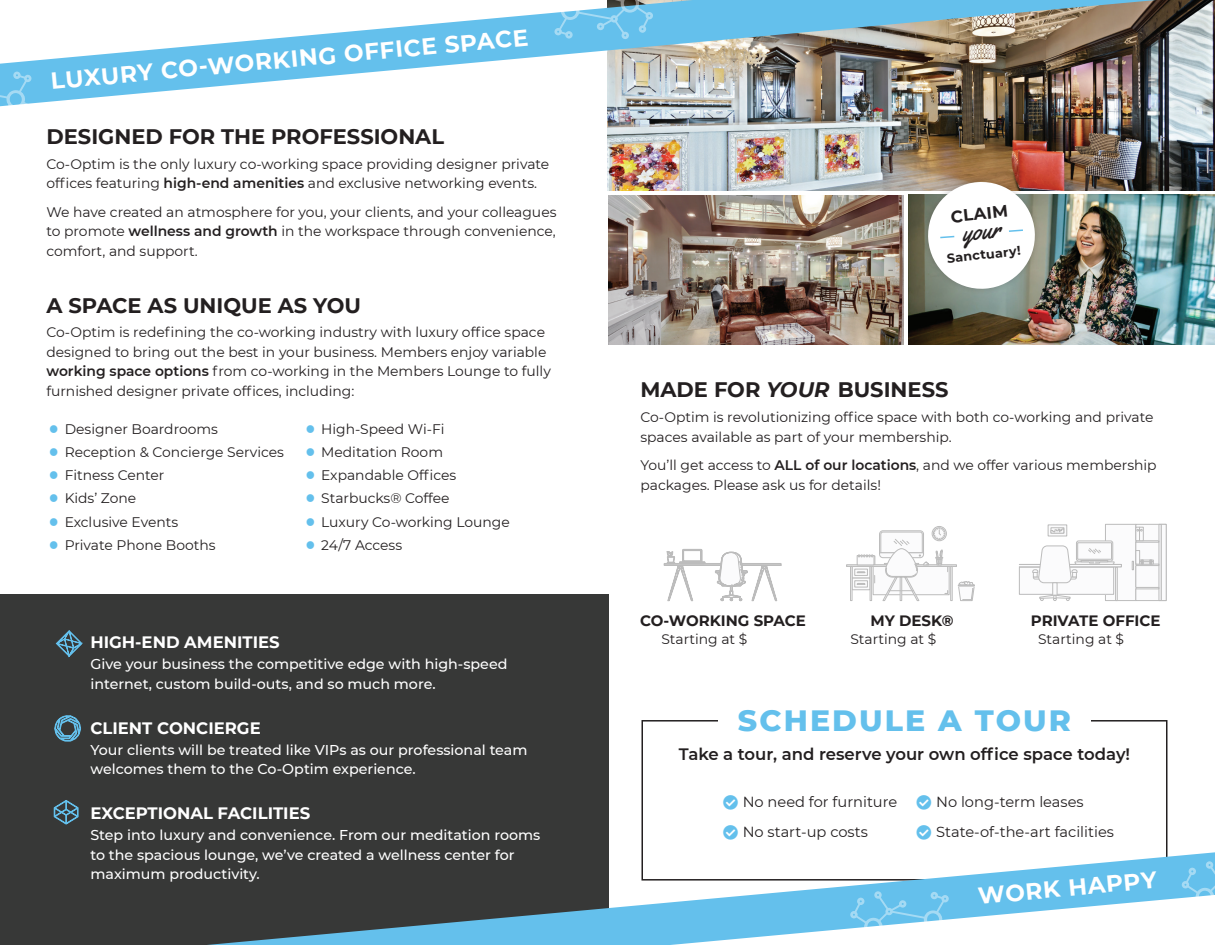
<style>
.page{position:relative;width:1215px;height:945px;background:#fff}
.page>*{position:absolute;margin:0;border:0;box-sizing:border-box;transform-origin:0 0}
.t1{font:800 30px "Montserrat";letter-spacing:.07em;color:#64c0ec}
.t2{font:25.5px "Yellowtail";color:#231f20}
.t3{font:700 23.25px "Montserrat";color:#fff}
.t4{font:700 21px "Montserrat";color:#231f20}
.t5{font:700 16.65px "Montserrat";color:#231f20}
.t6{font:700 16.5px "Montserrat";color:#fff}
.t7{font:600 16.5px "Montserrat";color:#231f20}
.t8{font:700 15px "Montserrat";color:#231f20}
.t9{font:14.7px "Montserrat";color:#231f20}
.t10{font:500 14.25px/19.5px "Montserrat";color:#fff}
.t11{font:13.8px/19.5px "Montserrat";color:#231f20}
.t12{font:700 12.75px "Montserrat";color:#231f20}
.s1{font-weight:600}
.s2{font-size:49.5px;color:#64c0ec}
.s3{font-style:italic}
</style>
<div class="page">
<div style="left:0;top:595px;width:608px;height:350px;background:#373837"></div>
<img style="left:608px;top:195px;width:296px;height:150px">
<img style="left:608px;top:0;width:607px;height:191px">
<img style="left:908px;top:195px;width:307px;height:149px">
<img style="left:0;top:0;width:1156px;height:106px">
<svg style="left:207px;top:852px;width:1008px;height:93px"></svg>
<svg style="left:56px;top:630px;width:27px;height:28px"></svg>
<svg style="left:54px;top:715px;width:27px;height:26px"></svg>
<svg style="left:54px;top:800px;width:25px;height:25px"></svg>
<div style="left:932px;top:526px;width:14px;height:15px;background:#e0e0e0;border-radius:50%"></div>
<div style="left:932px;top:526px;width:15px;height:15px;border:1px solid #bcbcbc;border-radius:50%"></div>
<div style="left:933px;top:527px;width:12px;height:13px;border:1px solid #bcbcbc;border-radius:50%"></div>
<svg style="left:846px;top:528px;width:129px;height:73px"></svg>
<svg style="left:664px;top:549px;width:117px;height:52px"></svg>
<div style="left:1105px;top:524px;width:31px;height:77px;background:#fbfbfc;border:1px solid #bcbcbc"></div>
<div style="left:1136px;top:524px;width:31px;height:77px;background:#fbfbfc;border:1px solid #bcbcbc"></div>
<div style="left:1076px;top:541px;width:37px;height:20px;border:1px solid #bcbcbc;border-radius:2px"></div>
<div style="left:1077px;top:542px;width:35px;height:18px;background:#fbfbfc;border:1px solid #bcbcbc"></div>
<svg style="left:1161px;top:524px;width:6px;height:77px"></svg>
<div style="left:1159px;top:524px;width:2px;height:77px;background:#fbfbfc;border:1px solid #bcbcbc"></div>
<div style="left:1136px;top:540px;width:23px;height:3px;border:1px solid #bcbcbc"></div>
<div style="left:1136px;top:564px;width:23px;height:2px;border:1px solid #bcbcbc"></div>
<div style="left:1136px;top:587px;width:23px;height:2px;border:1px solid #bcbcbc"></div>
<svg style="left:1136px;top:527px;width:3px;height:14px"></svg>
<svg style="left:1136px;top:550px;width:4px;height:10px"></svg>
<svg style="left:1139px;top:527px;width:5px;height:14px"></svg>
<svg style="left:1137px;top:529px;width:6px;height:2px"></svg>
<svg style="left:1132px;top:560px;width:22px;height:10px"></svg>
<svg style="left:1019px;top:545px;width:103px;height:56px"></svg>
<svg style="left:1048px;top:525px;width:19px;height:11px"></svg>
<svg style="left:1050px;top:527px;width:15px;height:7px"></svg>
<svg style="left:850px;top:891px;width:121px;height:54px"></svg>
<svg style="left:1182px;top:861px;width:33px;height:62px"></svg>
<svg style="left:538px;top:0;width:115px;height:39px"></svg>
<svg style="left:0;top:71px;width:54px;height:36px;background:#79c8ee"></svg>
<svg style="left:917px;top:171px;width:129px;height:129px"></svg>
<p class="t3" style="left:49px;top:63px;width:481px;rotate:-5deg">LUXURY CO-WORKING OFFICE SPACE</p>
<p class="t4" style="left:46px;top:121px;width:399px">DESIGNED FOR THE PROFESSIONAL</p>
<p class="t11" style="left:46px;top:154px;width:504px">Co-Optim is the only luxury co-working space providing designer private offices featuring <span class="s1">high-end amenities</span> and exclusive networking events.</p>
<p class="t11" style="left:46px;top:202px;width:512px;text-align:justify">We have created an atmosphere for you, your clients, and your colleagues to promote <span class="s1">wellness and growth</span> in the workspace through convenience, comfort, and support.</p>
<p class="t4" style="left:46px;top:290px;width:316px">A SPACE AS UNIQUE AS YOU</p>
<p class="t11" style="left:46px;top:322px;width:506px">Co-Optim is redefining the co-working industry with luxury office space designed to bring out the best in your business. Members enjoy variable <span class="s1">working space options</span> from co-working in the Members Lounge to fully furnished designer private offices, including:</p>
<p class="t11" style="left:46px;top:418px;width:173px"><span class="s2">•</span> Designer Boardrooms</p>
<p class="t11" style="left:46px;top:442px;width:239px"><span class="s2">•</span> Reception &amp; Concierge Services</p>
<p class="t11" style="left:46px;top:465px;width:119px"><span class="s2">•</span> Fitness Center</p>
<p class="t11" style="left:46px;top:488px;width:91px"><span class="s2">•</span> Kids’ Zone</p>
<p class="t11" style="left:46px;top:511px;width:133px"><span class="s2">•</span> Exclusive Events</p>
<p class="t11" style="left:46px;top:535px;width:171px"><span class="s2">•</span> Private Phone Booths</p>
<p class="t11" style="left:303px;top:418px;width:143px"><span class="s2">•</span> High-Speed Wi-Fi</p>
<p class="t11" style="left:303px;top:442px;width:142px"><span class="s2">•</span> Meditation Room</p>
<p class="t11" style="left:303px;top:465px;width:155px"><span class="s2">•</span> Expandable Offices</p>
<p class="t11" style="left:303px;top:488px;width:148px"><span class="s2">•</span> Starbucks® Coffee</p>
<p class="t11" style="left:303px;top:511px;width:208px"><span class="s2">•</span> Luxury Co-working Lounge</p>
<p class="t11" style="left:303px;top:535px;width:101px"><span class="s2">•</span> 24/7 Access</p>
<p class="t6" style="left:90px;top:631px;width:191px">HIGH-END AMENITIES</p>
<p class="t10" style="left:90px;top:654px;width:419px">Give your business the competitive edge with high-speed internet, custom build-outs, and so much more.</p>
<p class="t6" style="left:90px;top:716px;width:172px">CLIENT CONCIERGE</p>
<p class="t10" style="left:90px;top:739px;width:438px">Your clients will be treated like VIPs as our professional team welcomes them to the Co-Optim experience.</p>
<p class="t6" style="left:90px;top:802px;width:221px">EXCEPTIONAL FACILITIES</p>
<p class="t10" style="left:90px;top:825px;width:451px">Step into luxury and convenience. From our meditation rooms to the spacious lounge, we’ve created a wellness center for maximum productivity.</p>
<p class="t5" style="left:950px;top:205px;width:59px;rotate:-6deg">CLAIM</p>
<p class="t2" style="left:961px;top:217px;width:40px;rotate:-6deg">your</p>
<p class="t12" style="left:946px;top:249px;width:75px;rotate:-6deg">Sanctuary!</p>
<p class="t4" style="left:640px;top:375px;width:309px">MADE FOR <span class="s3">YOUR</span> BUSINESS</p>
<p class="t11" style="left:640px;top:407px;width:515px">Co-Optim is revolutionizing office space with both co-working and private spaces available as part of your membership.</p>
<p class="t11" style="left:640px;top:455px;width:518px">You’ll get access to <span class="s1">ALL of our locations</span>, and we offer various membership packages. Please ask us for details!</p>
<p class="t8" style="left:640px;top:609px;width:167px">CO-WORKING SPACE</p>
<p class="t11" style="left:661px;top:629px;width:88px">Starting at $</p>
<p class="t8" style="left:870px;top:609px;width:85px">MY DESK®</p>
<p class="t11" style="left:850px;top:629px;width:88px">Starting at $</p>
<p class="t8" style="left:1031px;top:609px;width:131px">PRIVATE OFFICE</p>
<p class="t11" style="left:1038px;top:629px;width:88px">Starting at $</p>
<p class="t1" style="left:738px;top:699px;width:335px">SCHEDULE A TOUR</p>
<p class="t7" style="left:679px;top:742px;width:453px">Take a tour, and reserve your own office space today!</p>
<p class="t9" style="left:743px;top:792px;width:156px">No need for furniture</p>
<p class="t9" style="left:743px;top:822px;width:127px">No start-up costs</p>
<p class="t9" style="left:936px;top:792px;width:149px">No long-term leases</p>
<p class="t9" style="left:936px;top:822px;width:179px">State-of-the-art facilities</p>
<p class="t3" style="left:977px;top:879px;width:181px;rotate:-5deg">WORK HAPPY</p>
</div>
